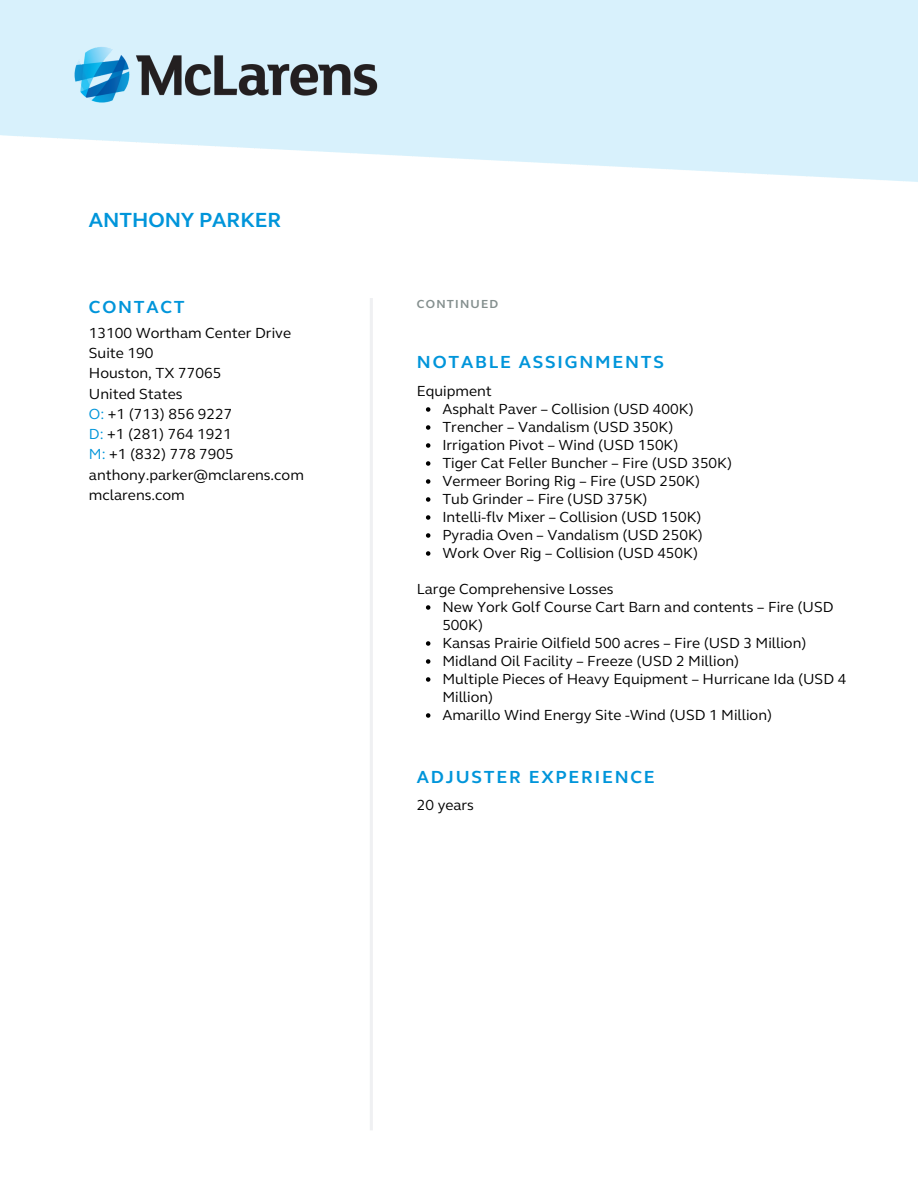
<style>
.page{position:relative;width:918px;height:1188px;background:#fff}
.page>*{position:absolute;margin:0;border:0;box-sizing:border-box;transform-origin:0 0}
.t1{font:700 21px "FS Elliot";color:#0095da}
.t2{font:700 18px "FS Elliot";letter-spacing:.1em;color:#0095da}
.t3{font:15px/18px "FS Elliot";color:#000}
.t4{font:700 12px "FS Elliot";letter-spacing:.1em;color:#848f8e}
.s1{color:#0095da}
</style>
<div class="page">
<hr style="left:370px;top:298px;width:3px;height:832px;background:#eff0f2">
<img style="left:54px;top:23px;width:344px;height:103px">
<svg style="left:426px;top:407px;width:4px;height:5px"></svg>
<svg style="left:426px;top:425px;width:4px;height:5px"></svg>
<svg style="left:426px;top:443px;width:4px;height:5px"></svg>
<svg style="left:426px;top:461px;width:4px;height:5px"></svg>
<svg style="left:426px;top:479px;width:4px;height:5px"></svg>
<svg style="left:426px;top:497px;width:4px;height:5px"></svg>
<svg style="left:426px;top:515px;width:4px;height:5px"></svg>
<svg style="left:426px;top:533px;width:4px;height:5px"></svg>
<svg style="left:426px;top:551px;width:4px;height:5px"></svg>
<svg style="left:426px;top:605px;width:4px;height:5px"></svg>
<svg style="left:426px;top:641px;width:4px;height:5px"></svg>
<svg style="left:426px;top:659px;width:4px;height:5px"></svg>
<svg style="left:426px;top:677px;width:4px;height:5px"></svg>
<svg style="left:426px;top:713px;width:4px;height:5px"></svg>
<h1 class="t1" style="left:89px;top:207px;width:194px">ANTHONY PARKER</h1>
<p class="t2" style="left:89px;top:296px;width:97px">CONTACT</p>
<p class="t3" style="left:89px;top:323px;width:216px;line-height:20.2px">13100 Wortham Center Drive<br>Suite 190<br>Houston, TX 77065<br>United States<br><span class="s1">O:</span> +1 (713) 856 9227<br><span class="s1">D:</span> +1 (281) 764 1921<br><span class="s1">M:</span> +1 (832) 778 7905 anthony.parker@mclarens.com mclarens.com</p>
<p class="t4" style="left:417px;top:296px;width:83px">CONTINUED</p>
<p class="t2" style="left:417px;top:351px;width:248px">NOTABLE ASSIGNMENTS</p>
<p class="t3" style="left:417px;top:382px;width:76px">Equipment</p>
<p class="t3" style="left:442px;top:400px;width:291px">Asphalt Paver – Collision (USD 400K)<br>Trencher – Vandalism (USD 350K)<br>Irrigation Pivot – Wind (USD 150K)<br>Tiger Cat Feller Buncher – Fire (USD 350K)<br>Vermeer Boring Rig – Fire (USD 250K)<br>Tub Grinder – Fire (USD 375K)<br>Intelli-flv Mixer – Collision (USD 150K)<br>Pyradia Oven – Vandalism (USD 250K)<br>Work Over Rig – Collision (USD 450K)</p>
<p class="t3" style="left:442px;top:598px;width:405px">New York Golf Course Cart Barn and contents – Fire (USD 500K)<br>Kansas Prairie Oilfield 500 acres – Fire (USD 3 Million)<br>Midland Oil Facility – Freeze (USD 2 Million)<br>Multiple Pieces of Heavy Equipment – Hurricane Ida (USD 4<br>Million)<br>Amarillo Wind Energy Site -Wind (USD 1 Million)</p>
<p class="t3" style="left:417px;top:580px;width:198px">Large Comprehensive Losses</p>
<p class="t2" style="left:417px;top:766px;width:239px">ADJUSTER EXPERIENCE</p>
<p class="t3" style="left:417px;top:796px;width:59px">20 years</p>
</div>
